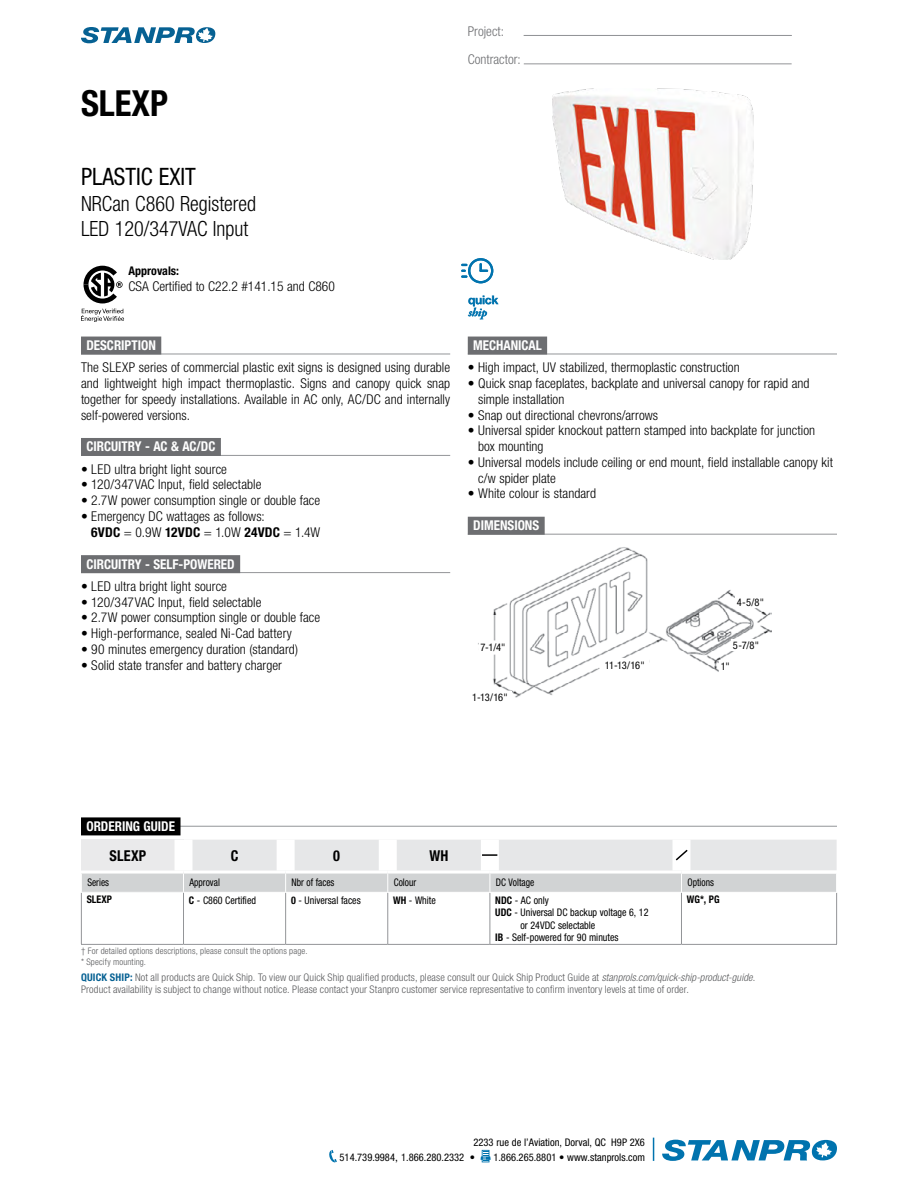
<style>
.page{position:relative;width:918px;height:1188px;background:#fff}
.page>*{position:absolute;margin:0;border:0;box-sizing:border-box;transform-origin:0 0}
.t1{font:700 condensed 36px "Helvetica Neue";color:#000;scale:.96 1}
.t2{font:condensed 24px "Helvetica Neue";color:#000;scale:.96 1}
.t3{font:300 condensed 21px/25.2px "Helvetica Neue";color:#000;scale:.96 1}
.t4{font:700 condensed 15px "Helvetica Neue";letter-spacing:.015em;color:#000;scale:.95 1}
.t5{font:300 condensed 13.5px/15.8px "Helvetica Neue";letter-spacing:.005em;color:#000}
.t6{font:700 condensed 13.5px "Helvetica Neue";color:#fff}
.t7{font:300 condensed 13.5px/28.3px "Helvetica Neue";color:#6d6e71}
.t8{font:700 condensed 12px "Helvetica Neue";color:#000}
.t9{font:700 12px "Helvetica Neue";letter-spacing:-.02em;color:#0073ae}
.t10{font:italic 700 12px "Adobe Garamond Pro";color:#0073ae}
.t11{font:300 condensed 10.5px/12px "Helvetica Neue";letter-spacing:.015em;color:#58595b}
.t12{font:condensed 10.5px/15px "Helvetica Neue";color:#000}
.t13{font:condensed 10.5px "Helvetica Neue";color:#000;scale:.95 1}
.t14{font:condensed 10.5px "Helvetica Neue";color:#000;scale:.9 1}
.t15{font:700 condensed 10.5px "Helvetica Neue";color:#000;scale:.95 1}
.t16{font:300 condensed 9px/10.8px "Helvetica Neue";letter-spacing:.02em;color:#58595b}
.s1{font-weight:700}
.s2{font-weight:700;color:#066193}
.s3{font-style:italic}
.s4{font-stretch:normal}
</style>
<div class="page">
<svg style="left:81px;top:27px;width:134px;height:16px"></svg>
<svg style="left:329px;top:1150px;width:8px;height:13px"></svg>
<svg style="left:481px;top:1150px;width:10px;height:12px"></svg>
<svg style="left:653px;top:1138px;width:1px;height:23px"></svg>
<svg style="left:662px;top:1140px;width:175px;height:21px"></svg>
<hr style="left:81px;top:354px;width:369px;height:1px;background:#939598">
<div style="left:81px;top:337px;width:80px;height:18px;background:#6d6e71"></div>
<hr style="left:81px;top:455px;width:369px;height:1px;background:#939598">
<div style="left:81px;top:438px;width:140px;height:18px;background:#6d6e71"></div>
<hr style="left:81px;top:572px;width:369px;height:1px;background:#939598">
<div style="left:81px;top:555px;width:159px;height:18px;background:#6d6e71"></div>
<hr style="left:468px;top:354px;width:369px;height:1px;background:#939598">
<div style="left:468px;top:337px;width:79px;height:18px;background:#6d6e71"></div>
<hr style="left:468px;top:534px;width:369px;height:1px;background:#939598">
<div style="left:468px;top:517px;width:77px;height:18px;background:#6d6e71"></div>
<img style="left:553px;top:89px;width:200px;height:171px">
<hr style="left:81px;top:826px;width:756px;height:1px;background:#939598">
<div style="left:81px;top:817px;width:100px;height:18px;background:#000"></div>
<div style="left:81px;top:840px;width:103px;height:32px;background:#eaeaeb"></div>
<div style="left:81px;top:872px;width:103px;height:20px;background:#d1d3d4"></div>
<div style="left:175px;top:840px;width:18px;height:31px;background:#fff"></div>
<hr style="left:184px;top:944px;width:102px;height:1px;background:#939598">
<hr style="left:286px;top:944px;width:102px;height:1px;background:#939598">
<hr style="left:388px;top:944px;width:102px;height:1px;background:#939598">
<hr style="left:490px;top:944px;width:191px;height:1px;background:#939598">
<hr style="left:81px;top:893px;width:1px;height:51px;background:#939598">
<hr style="left:183px;top:893px;width:1px;height:51px;background:#939598">
<hr style="left:285px;top:893px;width:1px;height:51px;background:#939598">
<hr style="left:81px;top:944px;width:103px;height:1px;background:#939598">
<hr style="left:681px;top:944px;width:156px;height:1px;background:#939598">
<hr style="left:387px;top:893px;width:1px;height:51px;background:#939598">
<hr style="left:490px;top:893px;width:1px;height:51px;background:#939598">
<hr style="left:681px;top:893px;width:1px;height:51px;background:#939598">
<hr style="left:836px;top:893px;width:1px;height:51px;background:#939598">
<hr style="left:81px;top:871px;width:103px;height:3px;background:#fff">
<svg style="left:81px;top:874px;width:1px;height:18px"></svg>
<svg style="left:183px;top:840px;width:654px;height:52px;background:#e1e3e3"></svg>
<img style="left:478px;top:547px;width:293px;height:151px">
<div style="left:479px;top:641px;width:29px;height:13px;background:#fff"></div>
<div style="left:735px;top:597px;width:30px;height:11px;background:#fff"></div>
<div style="left:731px;top:640px;width:29px;height:11px;background:#fff"></div>
<div style="left:719px;top:661px;width:15px;height:11px;background:#fff"></div>
<div style="left:468px;top:691px;width:44px;height:11px;background:#fff"></div>
<div style="left:601px;top:659px;width:48px;height:11px;background:#fff"></div>
<svg style="left:81px;top:309px;width:43px;height:13px"></svg>
<svg style="left:84px;top:266px;width:39px;height:37px"></svg>
<svg style="left:461px;top:258px;width:32px;height:25px"></svg>
<svg style="left:468px;top:296px;width:30px;height:24px"></svg>
<hr style="left:524px;top:64px;width:268px;height:1px;background:#939598">
<hr style="left:524px;top:35px;width:268px;height:1px;background:#939598">
<h1 class="t1" style="left:81px;top:82px;width:92px">SLEXP</h1>
<p class="t7" style="left:468px;top:17px;width:55px">Project:<br>Contractor:</p>
<h2 class="t2" style="left:81px;top:163px;width:121px">Plastic exit</h2>
<h3 class="t3" style="left:81px;top:191px;width:184px">NRCan C860 Registered<br>LED 120/347VAC Input</h3>
<p class="t8" style="left:129px;top:263px;width:52px">APPROVALS:</p>
<p class="t5" style="left:129px;top:278px;width:208px">CSA Certified to C22.2 #141.15 and C860</p>
<p class="t6" style="left:86px;top:337px;width:71px">DESCRIPTION</p>
<p class="t5" style="left:81px;top:360px;width:371px;text-align:justify">The SLEXP series of commercial plastic exit signs is designed using durable and lightweight high impact thermoplastic. Signs and canopy quick snap together for speedy installations. Available in AC only, AC/DC and internally self-powered versions.</p>
<p class="t6" style="left:86px;top:439px;width:131px">CIRCUITRY - AC &amp; AC/DC</p>
<p class="t5" style="left:81px;top:461px;width:148px">• LED ultra bright light source</p>
<p class="t5" style="left:81px;top:477px;width:182px">• 120/347VAC Input, field selectable</p>
<p class="t5" style="left:81px;top:492px;width:241px">• 2.7W power consumption single or double face</p>
<p class="t5" style="left:91px;top:508px;width:231px;text-indent:-10px">• Emergency DC wattages as follows:<br><span class="s1">6VDC</span> = 0.9W <span class="s1">12VDC</span> = 1.0W <span class="s1">24VDC</span> = 1.4W</p>
<p class="t6" style="left:86px;top:556px;width:150px">CIRCUITRY - SELF-POWERED</p>
<p class="t5" style="left:81px;top:578px;width:148px">• LED ultra bright light source</p>
<p class="t5" style="left:81px;top:594px;width:182px">• 120/347VAC Input, field selectable</p>
<p class="t5" style="left:81px;top:610px;width:241px">• 2.7W power consumption single or double face</p>
<p class="t5" style="left:81px;top:625px;width:212px">• High-performance, sealed Ni-Cad battery</p>
<p class="t5" style="left:81px;top:641px;width:219px">• 90 minutes emergency duration (standard)</p>
<p class="t5" style="left:81px;top:657px;width:202px">• Solid state transfer and battery charger</p>
<p class="t9" style="left:468px;top:293px;width:32px">quick</p>
<p class="t10" style="left:468px;top:306px;width:21px">ship</p>
<p class="t6" style="left:473px;top:337px;width:70px">MECHANICAL</p>
<p class="t5" style="left:468px;top:360px;width:273px">• High impact, UV stabilized, thermoplastic construction</p>
<p class="t5" style="left:478px;top:375px;width:333px;text-indent:-10px">• Quick snap faceplates, backplate and universal canopy for rapid and simple installation</p>
<p class="t5" style="left:468px;top:407px;width:192px">• Snap out directional chevrons/arrows</p>
<p class="t5" style="left:478px;top:423px;width:339px;text-indent:-10px">• Universal spider knockout pattern stamped into backplate for junction box mounting</p>
<p class="t5" style="left:478px;top:454px;width:356px;text-indent:-10px">• Universal models include ceiling or end mount, field installable canopy kit c/w spider plate</p>
<p class="t5" style="left:468px;top:486px;width:130px">• White colour is standard</p>
<p class="t6" style="left:473px;top:517px;width:68px">DIMENSIONS</p>
<p class="t12" style="left:481px;top:639px;width:26px">7-1/4"</p>
<p class="t12" style="left:472px;top:690px;width:37px">1-13/16"</p>
<p class="t12" style="left:605px;top:657px;width:41px">11-13/16"</p>
<p class="t12" style="left:737px;top:595px;width:29px">4-5/8"</p>
<p class="t12" style="left:733px;top:638px;width:28px">5-7/8"</p>
<p class="t12" style="left:721px;top:659px;width:10px">1"</p>
<p class="t6" style="left:86px;top:818px;width:8px">ORDERIN</p>
<p class="t6" style="left:133px;top:818px;width:25px">G GUIDE</p>
<p class="t4" style="left:110px;top:847px;width:40px">SLEXP</p>
<p class="t4" style="left:231px;top:847px;width:10px">C</p>
<p class="t4" style="left:333px;top:847px;width:9px">0</p>
<p class="t4" style="left:429px;top:847px;width:21px">WH</p>
<p class="t14" style="left:87px;top:877px;width:26px">Series</p>
<p class="t14" style="left:190px;top:877px;width:35px">Approval</p>
<p class="t14" style="left:292px;top:877px;width:49px">Nbr of faces</p>
<p class="t14" style="left:394px;top:877px;width:26px">Colour</p>
<p class="t14" style="left:496px;top:877px;width:44px">DC Voltage</p>
<p class="t14" style="left:688px;top:877px;width:31px">Options</p>
<p class="t15" style="left:87px;top:893px;width:28px">SLEXP</p>
<p class="t13" style="left:189px;top:894px;width:72px"><span class="s1">C</span> - C860 Certified</p>
<p class="t13" style="left:291px;top:894px;width:75px"><span class="s1">0</span> - Universal faces</p>
<p class="t13" style="left:393px;top:894px;width:47px"><span class="s1">WH</span> - White</p>
<p class="t13" style="left:495px;top:894px;width:58px"><span class="s1">NDC</span> - AC only</p>
<p class="t13" style="left:495px;top:906px;width:163px"><span class="s1">UDC</span> - Universal DC backup voltage 6, 12</p>
<p class="t13" style="left:521px;top:919px;width:80px">or 24VDC selectable</p>
<p class="t13" style="left:495px;top:932px;width:131px"><span class="s1">IB</span> - Self-powered for 90 minutes</p>
<p class="t15" style="left:687px;top:893px;width:35px">WG*, PG</p>
<p class="t16" style="left:81px;top:945px;width:228px">† For detailed options descriptions, please consult the options page. * Specify mounting.</p>
<p class="t11" style="left:81px;top:972px;width:676px"><span class="s2">QUICK SHIP:</span> Not all products are Quick Ship. To view our Quick Ship qualified products, please consult our Quick Ship Product Guide at <span class="s3">stanprols.com/quick-ship-product-guide</span>.<br>Product availability is subject to change without notice. Please contact your Stanpro customer service representative to confirm inventory levels at time of order.</p>
<p class="t12" style="left:340px;top:1135px;width:307px;text-indent:134px">2233 rue de l’Aviation, Dorval, QC H9P 2X6<br>514.739.9984<span class="s4">,</span> 1.866.280.2332 •</p>
<p class="t12" style="left:493px;top:1150px;width:153px">1.866.265.8801 • www.stanprols.com</p>
</div>
